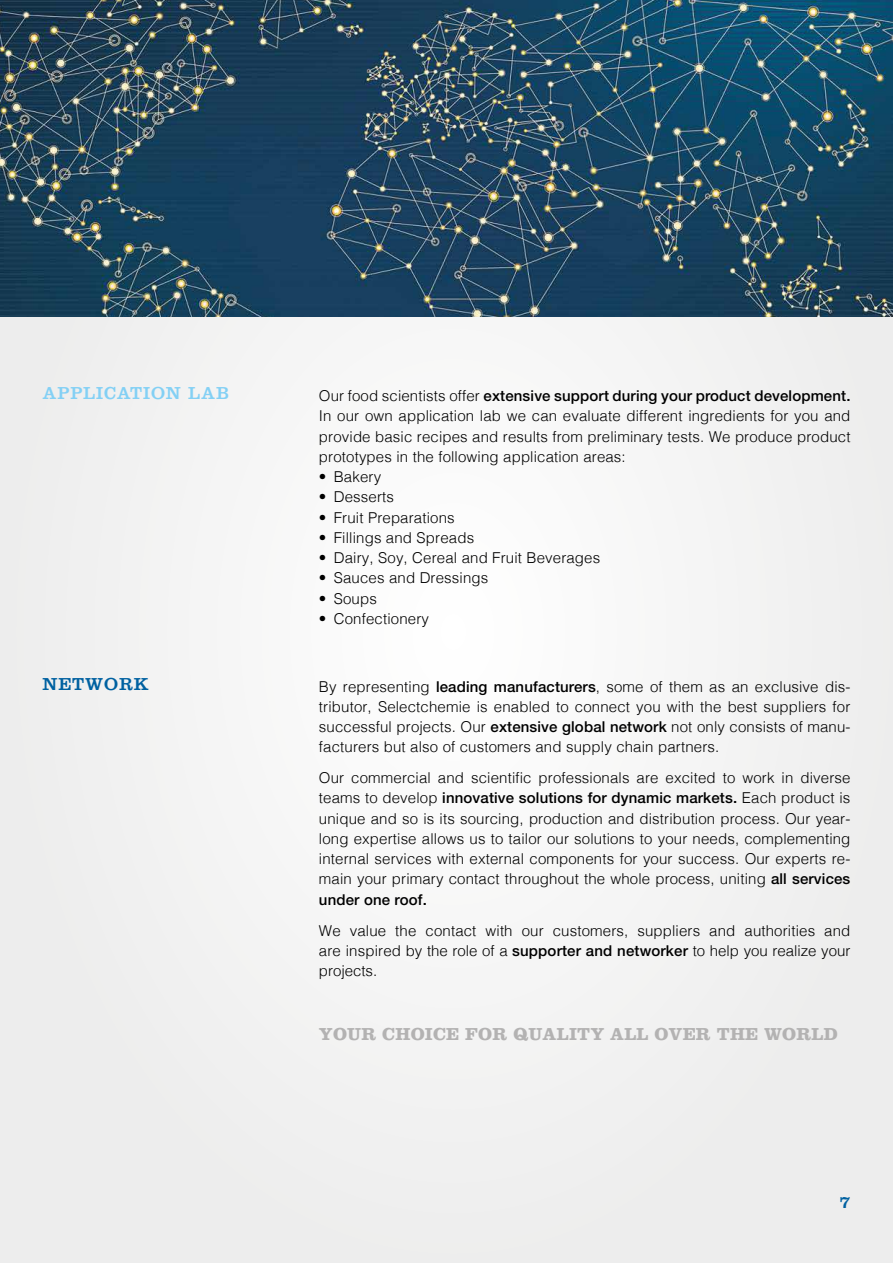
<style>
.page{position:relative;width:893px;height:1263px;background:#f2f2f2}
.page>*{position:absolute;margin:0;border:0;box-sizing:border-box;transform-origin:0 0}
.t1{font:700 18px "Clarendon";letter-spacing:.01em;color:#b3b2b2}
.t2{font:18px "Clarendon";letter-spacing:.05em;color:#83d0f5}
.t3{font:18px "Clarendon";letter-spacing:.05em;color:#0061a1}
.t4{font:300 15px/20.2px "Helvetica";letter-spacing:.01em;color:#000;text-align:justify}
.t5{font:500 15px "Helvetica Neue";letter-spacing:.01em;color:#000}
.s1{font-family:"Helvetica";font-weight:300}
.s2{font-family:"Helvetica Neue";font-weight:500}
</style>
<div class="page">
<hr style="left:0;top:0;width:1px;height:1263px;background:#ededed">
<img style="left:0;top:0;width:893px;height:317px">
<p class="t2" style="left:43px;top:383px;width:188px">APPLICATION LAB</p>
<p class="t5" style="left:319px;top:387px;width:533px"><span class="s1">Our food scientists offer</span> extensive support during your product development.</p>
<p class="t4" style="left:319px;top:405px;width:533px">In our own application lab we can evaluate different ingredients for you and provide basic recipes and results from preliminary tests. We produce product prototypes in the following application areas:</p>
<p class="t4" style="left:319px;top:466px;width:64px">• Bakery</p>
<p class="t4" style="left:319px;top:486px;width:77px">• Desserts</p>
<p class="t4" style="left:319px;top:506px;width:137px">• Fruit Preparations</p>
<p class="t4" style="left:319px;top:526px;width:157px">• Fillings and Spreads</p>
<p class="t4" style="left:319px;top:547px;width:283px">• Dairy, Soy, Cereal and Fruit Beverages</p>
<p class="t4" style="left:319px;top:567px;width:171px">• Sauces and Dressings</p>
<p class="t4" style="left:319px;top:587px;width:59px">• Soups</p>
<p class="t4" style="left:319px;top:607px;width:112px">• Confectionery</p>
<p class="t3" style="left:43px;top:673px;width:108px">NETWORK</p>
<p class="t4" style="left:319px;top:675px;width:533px">By representing <span class="s2">leading manufacturers</span>, some of them as an exclusive dis&shy;tributor, Selectchemie is enabled to connect you with the best suppliers for successful projects. Our <span class="s2">extensive global network</span> not only consists of manu&shy;facturers but also of customers and supply chain partners.</p>
<p class="t4" style="left:319px;top:767px;width:533px">Our commercial and scientific professionals are excited to work in diverse</p>
<p class="t5" style="left:319px;top:789px;width:533px"><span class="s1">teams to develop</span> innovative solutions for dynamic markets. <span class="s1">Each product is</span></p>
<p class="t4" style="left:319px;top:807px;width:533px">unique and so is its sourcing, production and distribution process. Our year&shy;long expertise allows us to tailor our solutions to your needs, complementing internal services with external components for your success. Our experts re&shy;main your primary contact throughout the whole process, uniting <span class="s2">all services</span></p>
<p class="t5" style="left:319px;top:890px;width:109px">under one roof.</p>
<p class="t4" style="left:319px;top:919px;width:533px">We value the contact with our customers, suppliers and authorities and are inspired by the role of a <span class="s2">supporter and networker</span> to help you realize your projects.</p>
<p class="t1" style="left:319px;top:1023px;width:520px">YOUR CHOICE FOR QUALITY ALL OVER THE WORLD</p>
<p class="t3" style="left:839px;top:1192px;width:12px">7</p>
</div>
